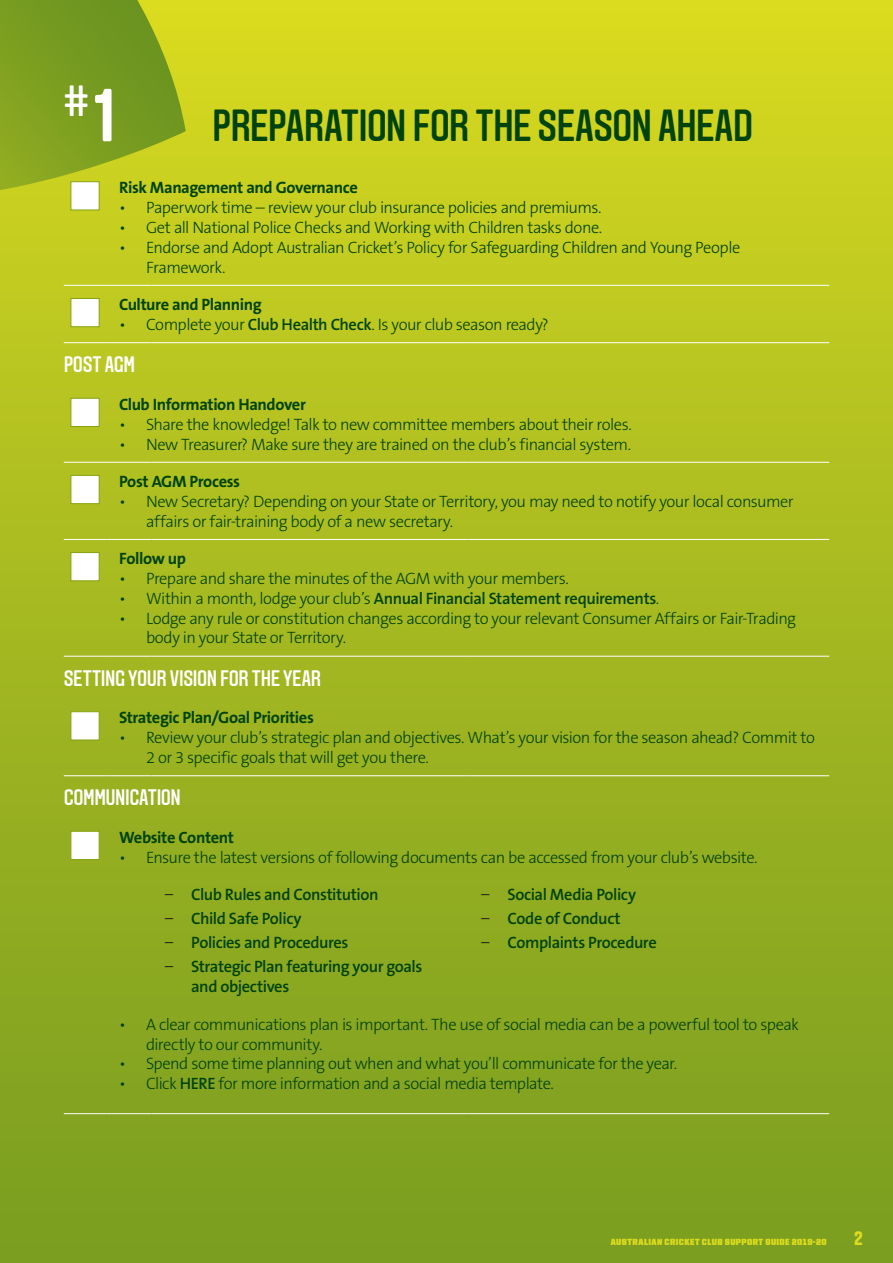
<style>
.page{position:relative;width:893px;height:1263px;background:#fff}
.page>*{position:absolute;margin:0;border:0;box-sizing:border-box;transform-origin:0 0}
.t1{font:500 45px "Aveny T";letter-spacing:-.02em;color:#00430e}
.t2{font:600 43.65px "Aveny T";color:#fff}
.t3{font:500 22.5px "Aveny T";letter-spacing:-.02em;color:#fff}
.t4{font:700 19.5px "Aveny T";color:#dedd1e}
.t5{font:300 16.5px/19.8px "The Sans B3";letter-spacing:-.035em;color:#00430e}
.t6{font:600 16.5px/24px "The Sans B6";letter-spacing:-.03em;color:#00430e}
.t7{font:700 16.5px "The Sans B7";letter-spacing:-.025em;color:#00430e}
.t8{font:9px "United Sans Semi Cond Stencil";letter-spacing:.045em;color:#dedd1e}
.s1{font-size:75px}
.s2{font-family:"The Sans B6";font-weight:600}
.s3{font-family:"The Sans B3";font-weight:300}
.s4{font-family:"The Sans B3";font-weight:300;font-size:18px;color:#1a1a18}
</style>
<div class="page">
<div style="left:0;top:0;width:893px;height:1263px;background:linear-gradient(to bottom,#d7d920,#769b21)"></div>
<svg style="left:0;top:0;width:186px;height:210px;background:#8faa20"></svg>
<hr style="left:64px;top:285px;width:42px;height:1px;background:#fff">
<hr style="left:106px;top:285px;width:45px;height:1px;background:#fff">
<hr style="left:151px;top:285px;width:317px;height:1px;background:#fff">
<hr style="left:468px;top:285px;width:361px;height:1px;background:#fff">
<hr style="left:64px;top:342px;width:42px;height:1px;background:#fff">
<hr style="left:106px;top:342px;width:45px;height:1px;background:#fff">
<hr style="left:151px;top:342px;width:317px;height:1px;background:#fff">
<hr style="left:468px;top:342px;width:361px;height:1px;background:#fff">
<hr style="left:64px;top:462px;width:42px;height:1px;background:#fff">
<hr style="left:106px;top:462px;width:45px;height:1px;background:#fff">
<hr style="left:151px;top:462px;width:317px;height:1px;background:#fff">
<hr style="left:468px;top:462px;width:361px;height:1px;background:#fff">
<hr style="left:64px;top:539px;width:42px;height:1px;background:#fff">
<hr style="left:106px;top:539px;width:45px;height:1px;background:#fff">
<hr style="left:151px;top:539px;width:317px;height:1px;background:#fff">
<hr style="left:468px;top:539px;width:361px;height:1px;background:#fff">
<hr style="left:64px;top:656px;width:42px;height:1px;background:#fff">
<hr style="left:106px;top:656px;width:45px;height:1px;background:#fff">
<hr style="left:151px;top:656px;width:317px;height:1px;background:#fff">
<hr style="left:468px;top:656px;width:361px;height:1px;background:#fff">
<hr style="left:64px;top:775px;width:42px;height:1px;background:#fff">
<hr style="left:106px;top:775px;width:45px;height:1px;background:#fff">
<hr style="left:151px;top:775px;width:317px;height:1px;background:#fff">
<hr style="left:468px;top:775px;width:361px;height:1px;background:#fff">
<hr style="left:64px;top:1113px;width:42px;height:1px;background:#fff">
<hr style="left:106px;top:1113px;width:45px;height:1px;background:#fff">
<hr style="left:151px;top:1113px;width:317px;height:1px;background:#fff">
<hr style="left:468px;top:1113px;width:361px;height:1px;background:#fff">
<div style="left:71px;top:181px;width:29px;height:29px;background:#fff;border:1px solid #84a311"></div>
<div style="left:71px;top:298px;width:29px;height:29px;background:#fff;border:1px solid #84a311"></div>
<div style="left:71px;top:398px;width:29px;height:29px;background:#fff;border:1px solid #84a311"></div>
<div style="left:71px;top:475px;width:29px;height:29px;background:#fff;border:1px solid #84a311"></div>
<div style="left:71px;top:552px;width:29px;height:29px;background:#fff;border:1px solid #84a311"></div>
<div style="left:71px;top:711px;width:29px;height:29px;background:#fff;border:1px solid #84a311"></div>
<div style="left:71px;top:831px;width:29px;height:29px;background:#fff;border:1px solid #84a311"></div>
<h2 class="t2" style="left:64px;top:76px;width:53px"># <span class="s1">1</span></h2>
<h1 class="t1" style="left:212px;top:100px;width:543px">PREPARATION FOR THE SEASON AHEAD</h1>
<p class="t7" style="left:119px;top:179px;width:240px">Risk Management and Governance</p>
<p class="t5" style="left:119px;top:198px;width:484px">• Paperwork time – review your club insurance policies and premiums.</p>
<p class="t5" style="left:119px;top:218px;width:485px">• Get all National Police Checks and Working with Children tasks done.</p>
<p class="t5" style="left:146px;top:238px;width:596px;text-indent:-27px">• Endorse and Adopt Australian Cricket’s Policy for Safeguarding Children and Young People<br>Framework.</p>
<p class="t7" style="left:119px;top:296px;width:144px">Culture and Planning</p>
<p class="t5" style="left:119px;top:315px;width:431px">• Complete your <span class="s2">Club Health Check</span>. Is your club season ready?</p>
<h3 class="t3" style="left:64px;top:352px;width:73px">POST AGM</h3>
<p class="t7" style="left:119px;top:396px;width:188px">Club Information Handover</p>
<p class="t5" style="left:119px;top:415px;width:514px">• Share the knowledge! Talk to new committee members about their roles.</p>
<p class="t5" style="left:119px;top:435px;width:514px">• New Treasurer? Make sure they are trained on the club’s financial system.</p>
<p class="t7" style="left:119px;top:473px;width:123px">Post AGM Process</p>
<p class="t5" style="left:146px;top:492px;width:649px;text-indent:-27px">• New Secretary? Depending on your State or Territory, you may need to notify your local consumer affairs or fair-training body of a new secretary.</p>
<p class="t7" style="left:119px;top:550px;width:68px">Follow up</p>
<p class="t5" style="left:119px;top:569px;width:451px">• Prepare and share the minutes of the AGM with your members.</p>
<p class="t6" style="left:119px;top:587px;width:542px"><span class="s3">• Within a month, lodge your club’s</span> Annual Financial Statement requirements<span class="s3">.</span></p>
<p class="t5" style="left:146px;top:609px;width:651px;text-indent:-27px">• Lodge any rule or constitution changes according to your relevant Consumer Affairs or Fair-Trading body in your State or Territory.</p>
<h3 class="t3" style="left:64px;top:665px;width:259px">SETTING YOUR VISION FOR THE YEAR</h3>
<p class="t7" style="left:119px;top:709px;width:196px">Strategic Plan/Goal Priorities</p>
<p class="t5" style="left:146px;top:728px;width:670px;text-indent:-27px">• Review your club’s strategic plan and objectives. What’s your vision for the season ahead? Commit to<br>2 or 3 specific goals that will get you there.</p>
<h3 class="t3" style="left:64px;top:785px;width:119px">COMMUNICATION</h3>
<p class="t7" style="left:119px;top:829px;width:117px">Website Content</p>
<p class="t5" style="left:119px;top:848px;width:640px">• Ensure the latest versions of following documents can be accessed from your club’s website.</p>
<p class="t6" style="left:164px;top:883px;width:260px"><span class="s4">−</span> Club Rules and Constitution<br><span class="s4">−</span> Child Safe Policy<br><span class="s4">−</span> Policies and Procedures<br><span class="s4">−</span> Strategic Plan featuring your goals</p>
<p class="t6" style="left:191px;top:975px;width:100px">and objectives</p>
<p class="t6" style="left:480px;top:883px;width:178px"><span class="s4">−</span> Social Media Policy<br><span class="s4">−</span> Code of Conduct<br><span class="s4">−</span> Complaints Procedure</p>
<p class="t5" style="left:146px;top:1015px;width:654px;text-indent:-27px">• A clear communications plan is important. The use of social media can be a powerful tool to speak directly to our community.</p>
<p class="t5" style="left:119px;top:1055px;width:560px">• Spend some time planning out when and what you’ll communicate for the year.</p>
<p class="t5" style="left:119px;top:1074px;width:436px">• Click <span class="s2">HERE</span> for more information and a social media template.</p>
<p class="t8" style="left:611px;top:1237px;width:217px">AUSTRALIAN CRICKET CLUB SUPPORT GUIDE 2019-20</p>
<p class="t4" style="left:854px;top:1227px;width:10px">2</p>
</div>
